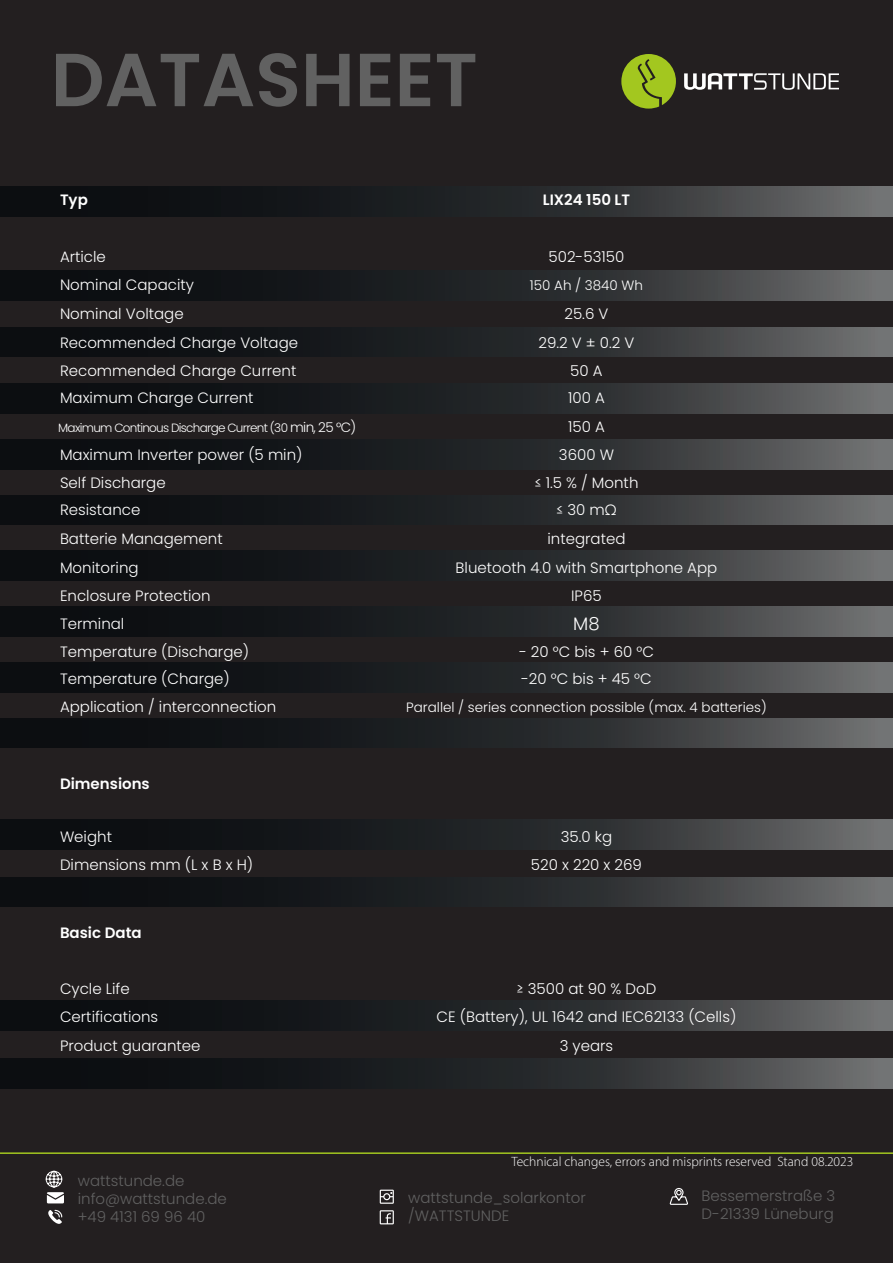
<style>
.page{position:relative;width:893px;height:1263px;background:#231f20}
.page>*{position:absolute;margin:0;border:0;box-sizing:border-box;transform-origin:0 0}
.t1{font:600 75px "Poppins";color:#616161}
.t2{font:300 18px "Poppins";color:#fff}
.t3{font:300 15px "Poppins";color:#fff}
.t4{font:300 15px "Poppins";color:#616161}
.t5{font:600 15px "Poppins";color:#fff}
.t6{font:300 13.5px "Poppins";color:#fff}
.t7{font:300 13.5px "Myriad Pro";color:#fff}
.t8{font:300 12px "Poppins";letter-spacing:-.06em;color:#fff}
.s1{font-size:13.5px}
</style>
<div class="page">
<svg style="left:0;top:1152px;width:893px;height:73px"></svg>
<svg style="left:45px;top:1170px;width:19px;height:33px"></svg>
<svg style="left:48px;top:1210px;width:14px;height:14px"></svg>
<svg style="left:380px;top:1189px;width:14px;height:15px"></svg>
<svg style="left:380px;top:1210px;width:14px;height:14px"></svg>
<svg style="left:669px;top:1187px;width:19px;height:18px"></svg>
<svg style="left:684px;top:73px;width:155px;height:17px"></svg>
<svg style="left:621px;top:54px;width:55px;height:55px"></svg>
<svg style="left:0;top:186px;width:893px;height:30px"></svg>
<svg style="left:0;top:270px;width:893px;height:30px"></svg>
<svg style="left:0;top:327px;width:893px;height:30px"></svg>
<svg style="left:0;top:384px;width:893px;height:30px"></svg>
<svg style="left:0;top:439px;width:893px;height:30px"></svg>
<svg style="left:0;top:495px;width:893px;height:30px"></svg>
<svg style="left:0;top:551px;width:893px;height:30px"></svg>
<svg style="left:0;top:607px;width:893px;height:29px"></svg>
<svg style="left:0;top:662px;width:893px;height:30px"></svg>
<svg style="left:0;top:718px;width:893px;height:30px"></svg>
<svg style="left:0;top:820px;width:893px;height:29px"></svg>
<svg style="left:0;top:877px;width:893px;height:30px"></svg>
<svg style="left:0;top:1000px;width:893px;height:30px"></svg>
<svg style="left:0;top:1059px;width:893px;height:30px"></svg>
<p class="t1" style="left:51px;top:36px;width:428px">DATASHEET</p>
<p class="t5" style="left:60px;top:191px;width:29px">Typ</p>
<p class="t5" style="left:543px;top:191px;width:89px">LIX24 150 LT</p>
<p class="t3" style="left:60px;top:248px;width:47px">Article</p>
<p class="t3" style="left:549px;top:248px;width:77px">502-53150</p>
<p class="t3" style="left:60px;top:276px;width:135px">Nominal Capacity</p>
<p class="t6" style="left:530px;top:277px;width:115px">150 Ah / 3840 Wh</p>
<p class="t3" style="left:60px;top:305px;width:125px">Nominal Voltage</p>
<p class="t3" style="left:564px;top:305px;width:45px">25.6 V</p>
<p class="t3" style="left:60px;top:334px;width:240px">Recommended Charge Voltage</p>
<p class="t3" style="left:538px;top:334px;width:97px">29.2 V ± 0.2 V</p>
<p class="t3" style="left:60px;top:362px;width:238px">Recommended Charge Current</p>
<p class="t3" style="left:570px;top:362px;width:34px">50 A</p>
<p class="t3" style="left:60px;top:389px;width:195px">Maximum Charge Current</p>
<p class="t3" style="left:568px;top:389px;width:38px">100 A</p>
<p class="t8" style="left:58px;top:420px;width:299px">Maximum Continous Discharge Current (30 <span class="s1">min, 25 °C)</span></p>
<p class="t3" style="left:568px;top:418px;width:38px">150 A</p>
<p class="t3" style="left:60px;top:446px;width:244px">Maximum Inverter power (5 min)</p>
<p class="t3" style="left:559px;top:446px;width:57px">3600 W</p>
<p class="t3" style="left:60px;top:474px;width:107px">Self Discharge</p>
<p class="t3" style="left:534px;top:474px;width:106px">≤ 1.5 % / Month</p>
<p class="t3" style="left:60px;top:501px;width:82px">Resistance</p>
<p class="t3" style="left:556px;top:501px;width:62px">≤ 30 mΩ</p>
<p class="t3" style="left:60px;top:530px;width:164px">Batterie Management</p>
<p class="t3" style="left:547px;top:530px;width:80px">integrated</p>
<p class="t3" style="left:60px;top:559px;width:80px">Monitoring</p>
<p class="t3" style="left:456px;top:559px;width:263px">Bluetooth 4.0 with Smartphone App</p>
<p class="t3" style="left:60px;top:587px;width:152px">Enclosure Protection</p>
<p class="t3" style="left:571px;top:587px;width:32px">IP65</p>
<p class="t3" style="left:60px;top:615px;width:66px">Terminal</p>
<p class="t2" style="left:573px;top:613px;width:28px">M8</p>
<p class="t3" style="left:60px;top:643px;width:191px">Temperature (Discharge)</p>
<p class="t3" style="left:519px;top:643px;width:136px">- 20 °C bis + 60 °C</p>
<p class="t3" style="left:60px;top:670px;width:171px">Temperature (Charge)</p>
<p class="t3" style="left:521px;top:670px;width:132px">-20 °C bis + 45 °C</p>
<p class="t3" style="left:60px;top:698px;width:218px">Application / interconnection</p>
<p class="t6" style="left:406px;top:699px;width:362px">Parallel / series connection possible (max. 4 batteries)</p>
<p class="t5" style="left:60px;top:775px;width:91px">Dimensions</p>
<p class="t3" style="left:60px;top:828px;width:54px">Weight</p>
<p class="t3" style="left:561px;top:828px;width:53px">35.0 kg</p>
<p class="t3" style="left:60px;top:856px;width:195px">Dimensions mm (L x B x H)</p>
<p class="t3" style="left:531px;top:856px;width:113px">520 x 220 x 269</p>
<p class="t5" style="left:60px;top:924px;width:83px">Basic Data</p>
<p class="t3" style="left:60px;top:980px;width:71px">Cycle Life</p>
<p class="t3" style="left:516px;top:980px;width:141px">≥ 3500 at 90 % DoD</p>
<p class="t3" style="left:60px;top:1008px;width:100px">Certifications</p>
<p class="t3" style="left:437px;top:1008px;width:301px">CE (Battery), UL 1642 and IEC62133 (Cells)</p>
<p class="t3" style="left:60px;top:1037px;width:142px">Product guarantee</p>
<p class="t3" style="left:560px;top:1037px;width:55px">3 years</p>
<p class="t4" style="left:78px;top:1172px;width:108px">wattstunde.de</p>
<p class="t4" style="left:78px;top:1190px;width:151px">info@wattstunde.de</p>
<p class="t4" style="left:78px;top:1208px;width:129px">+49 4131 69 96 40</p>
<p class="t7" style="left:511px;top:1154px;width:344px">Technical changes, errors and misprints reserved Stand 08.2023</p>
<p class="t4" style="left:408px;top:1188px;width:179px">wattstunde_solarkontor</p>
<p class="t4" style="left:408px;top:1206px;width:103px">/WATTSTUNDE</p>
<p class="t4" style="left:702px;top:1187px;width:135px">Bessemerstraße 3</p>
<p class="t4" style="left:702px;top:1205px;width:134px">D-21339 Lüneburg</p>
</div>
